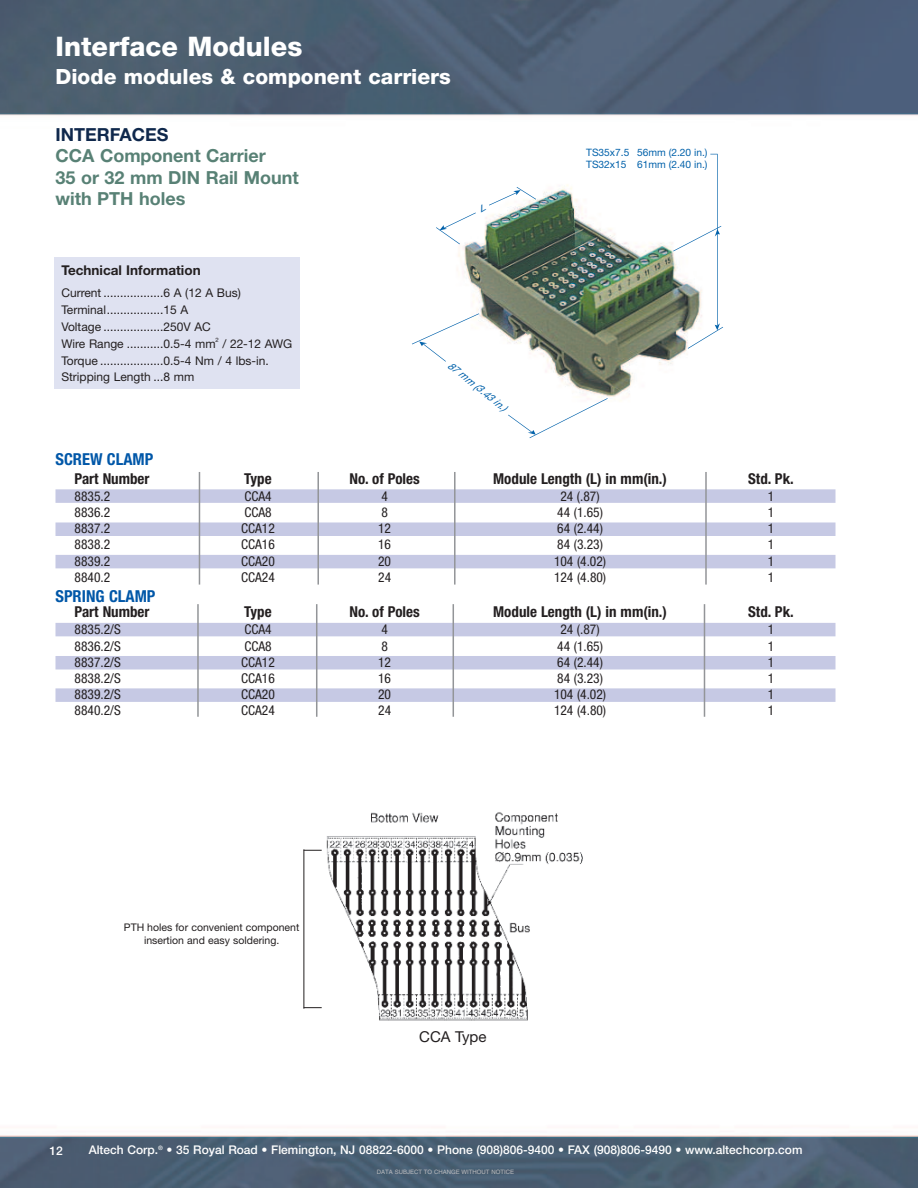
<style>
.page{position:relative;width:918px;height:1188px;background:#fff}
.page>*{position:absolute;margin:0;border:0;box-sizing:border-box;transform-origin:0 0}
.t1{font:800 27px "Helvetica Neue";color:#fff}
.t2{font:800 21px "Helvetica Neue";color:#fff}
.t3{font:700 18px/21.6px "Helvetica Neue";color:#588175}
.t4{font:700 18px "Helvetica Neue";color:#0f284c}
.t5{font:700 condensed 16.5px "Helvetica Neue";color:#0157a8}
.t6{font:700 condensed 15px "Helvetica Neue";color:#231f20}
.t7{font:15px "Helvetica Neue";color:#231f20}
.t8{font:condensed 13.5px "Helvetica Neue";color:#231f20}
.t9{font:700 13.5px "Helvetica Neue";color:#231f20}
.t10{font:12px/16.8px "Helvetica Neue";color:#231f20}
.t11{font:500 12px "Helvetica Neue";color:#fff}
.t12{font:10.5px/12.8px "Helvetica Neue";color:#231f20;text-align:center}
.t13{font:10.2px/12.3px "Helvetica Neue";color:#0161aa}
.t14{font:italic 10.2px "Helvetica Neue";color:#0161aa}
.t15{font:6px "Helvetica";color:#bcbdc0}
.t16{font:6px "Helvetica Neue";color:#231f20}
</style>
<div class="page">
<img style="left:0;top:0;width:918px;height:1188px">
<div style="left:384px;top:124px;width:367px;height:338px;background:#fff"></div>
<img style="left:458px;top:184px;width:229px;height:217px">
<svg style="left:673px;top:154px;width:50px;height:195px"></svg>
<svg style="left:508px;top:398px;width:100px;height:40px"></svg>
<svg style="left:412px;top:313px;width:67px;height:49px"></svg>
<img style="left:307px;top:791px;width:283px;height:242px">
<div style="left:56px;top:489px;width:780px;height:14px;background:#c6c9e4"></div>
<div style="left:56px;top:522px;width:780px;height:14px;background:#c6c9e4"></div>
<div style="left:56px;top:555px;width:780px;height:13px;background:#c6c9e4"></div>
<div style="left:56px;top:623px;width:780px;height:13px;background:#c6c9e4"></div>
<div style="left:56px;top:656px;width:780px;height:13px;background:#c6c9e4"></div>
<div style="left:56px;top:688px;width:780px;height:14px;background:#c6c9e4"></div>
<hr style="left:199px;top:472px;width:1px;height:113px;background:#939598">
<hr style="left:317px;top:472px;width:2px;height:113px;background:#939598">
<hr style="left:454px;top:472px;width:2px;height:113px;background:#939598">
<hr style="left:705px;top:472px;width:2px;height:113px;background:#939598">
<hr style="left:197px;top:604px;width:2px;height:113px;background:#939598">
<hr style="left:316px;top:604px;width:1px;height:113px;background:#939598">
<hr style="left:453px;top:604px;width:1px;height:113px;background:#939598">
<hr style="left:704px;top:604px;width:1px;height:113px;background:#939598">
<div style="left:54px;top:257px;width:245px;height:132px;background:#dfe2f1"></div>
<svg style="left:305px;top:850px;width:17px;height:1px"></svg>
<svg style="left:305px;top:1007px;width:17px;height:1px"></svg>
<hr style="left:304px;top:849px;width:1px;height:160px;background:#231f20">
<img style="left:436px;top:187px;width:100px;height:57px">
<h1 class="t1" style="left:56px;top:30px;width:248px">Interface Modules</h1>
<h2 class="t2" style="left:56px;top:64px;width:397px">Diode modules &amp; component carriers</h2>
<h3 class="t4" style="left:56px;top:128px;width:115px">INTERFACES</h3>
<h3 class="t3" style="left:56px;top:147px;width:245px">CCA Component Carrier<br>35 or 32 mm DIN Rail Mount with PTH holes</h3>
<p class="t9" style="left:61px;top:266px;width:141px">Technical Information</p>
<p class="t10" style="left:61px;top:285px;width:181px">Current ..................6 A (12 A Bus)<br>Terminal.................15 A<br>Voltage ..................250V AC<br>Wire Range ...........0.5-4 mm</p>
<p class="t16" style="left:216px;top:336px;width:5px">2</p>
<p class="t10" style="left:61px;top:336px;width:232px;text-indent:161px">/ 22-12 AWG<br>Torque ...................0.5-4 Nm / 4 lbs-in.<br>Stripping Length ...8 mm</p>
<p class="t5" style="left:56px;top:453px;width:99px">SCREW CLAMP</p>
<p class="t14" style="left:451px;top:361px;width:73px;rotate:38deg">87 mm (3.43 in.)</p>
<p class="t13" style="left:586px;top:147px;width:123px">TS35x7.5 56mm (2.20 in.)<br>TS32x15 61mm (2.40 in.)</p>
<p class="t6" style="left:75px;top:473px;width:76px">Part Number</p>
<p class="t6" style="left:244px;top:473px;width:29px">Type</p>
<p class="t6" style="left:350px;top:473px;width:72px">No. of Poles</p>
<p class="t6" style="left:493px;top:473px;width:175px">Module Length (L) in mm(in.)</p>
<p class="t6" style="left:748px;top:473px;width:47px">Std. Pk.</p>
<p class="t8" style="left:75px;top:488px;width:37px">8835.2</p>
<p class="t8" style="left:244px;top:488px;width:29px">CCA4</p>
<p class="t8" style="left:381px;top:488px;width:8px">4</p>
<p class="t8" style="left:560px;top:488px;width:41px">24 (.87)</p>
<p class="t8" style="left:768px;top:488px;width:8px">1</p>
<p class="t8" style="left:75px;top:505px;width:37px">8836.2</p>
<p class="t8" style="left:244px;top:505px;width:29px">CCA8</p>
<p class="t8" style="left:381px;top:505px;width:8px">8</p>
<p class="t8" style="left:557px;top:505px;width:47px">44 (1.65)</p>
<p class="t8" style="left:768px;top:505px;width:8px">1</p>
<p class="t8" style="left:75px;top:521px;width:37px">8837.2</p>
<p class="t8" style="left:241px;top:521px;width:35px">CCA12</p>
<p class="t8" style="left:378px;top:521px;width:14px">12</p>
<p class="t8" style="left:557px;top:521px;width:47px">64 (2.44)</p>
<p class="t8" style="left:768px;top:521px;width:8px">1</p>
<p class="t8" style="left:75px;top:537px;width:37px">8838.2</p>
<p class="t8" style="left:241px;top:537px;width:35px">CCA16</p>
<p class="t8" style="left:378px;top:537px;width:14px">16</p>
<p class="t8" style="left:557px;top:537px;width:47px">84 (3.23)</p>
<p class="t8" style="left:768px;top:537px;width:8px">1</p>
<p class="t8" style="left:75px;top:553px;width:37px">8839.2</p>
<p class="t8" style="left:241px;top:553px;width:35px">CCA20</p>
<p class="t8" style="left:378px;top:553px;width:14px">20</p>
<p class="t8" style="left:554px;top:553px;width:54px">104 (4.02)</p>
<p class="t8" style="left:768px;top:553px;width:8px">1</p>
<p class="t8" style="left:75px;top:569px;width:37px">8840.2</p>
<p class="t8" style="left:241px;top:569px;width:35px">CCA24</p>
<p class="t8" style="left:378px;top:569px;width:14px">24</p>
<p class="t8" style="left:554px;top:569px;width:54px">124 (4.80)</p>
<p class="t8" style="left:768px;top:569px;width:8px">1</p>
<p class="t6" style="left:75px;top:607px;width:76px">Part Number</p>
<p class="t6" style="left:244px;top:607px;width:29px">Type</p>
<p class="t6" style="left:350px;top:607px;width:72px">No. of Poles</p>
<p class="t6" style="left:493px;top:607px;width:175px">Module Length (L) in mm(in.)</p>
<p class="t6" style="left:748px;top:607px;width:47px">Std. Pk.</p>
<p class="t8" style="left:75px;top:622px;width:48px">8835.2/S</p>
<p class="t8" style="left:244px;top:622px;width:29px">CCA4</p>
<p class="t8" style="left:381px;top:622px;width:8px">4</p>
<p class="t8" style="left:560px;top:622px;width:41px">24 (.87)</p>
<p class="t8" style="left:768px;top:622px;width:8px">1</p>
<p class="t8" style="left:75px;top:638px;width:48px">8836.2/S</p>
<p class="t8" style="left:244px;top:638px;width:29px">CCA8</p>
<p class="t8" style="left:381px;top:638px;width:8px">8</p>
<p class="t8" style="left:557px;top:638px;width:47px">44 (1.65)</p>
<p class="t8" style="left:768px;top:638px;width:8px">1</p>
<p class="t8" style="left:75px;top:654px;width:48px">8837.2/S</p>
<p class="t8" style="left:241px;top:654px;width:35px">CCA12</p>
<p class="t8" style="left:378px;top:654px;width:14px">12</p>
<p class="t8" style="left:557px;top:654px;width:47px">64 (2.44)</p>
<p class="t8" style="left:768px;top:654px;width:8px">1</p>
<p class="t8" style="left:75px;top:670px;width:48px">8838.2/S</p>
<p class="t8" style="left:241px;top:670px;width:35px">CCA16</p>
<p class="t8" style="left:378px;top:670px;width:14px">16</p>
<p class="t8" style="left:557px;top:670px;width:47px">84 (3.23)</p>
<p class="t8" style="left:768px;top:670px;width:8px">1</p>
<p class="t8" style="left:75px;top:687px;width:48px">8839.2/S</p>
<p class="t8" style="left:241px;top:687px;width:35px">CCA20</p>
<p class="t8" style="left:378px;top:687px;width:14px">20</p>
<p class="t8" style="left:554px;top:687px;width:54px">104 (4.02)</p>
<p class="t8" style="left:768px;top:687px;width:8px">1</p>
<p class="t8" style="left:75px;top:703px;width:48px">8840.2/S</p>
<p class="t8" style="left:241px;top:703px;width:35px">CCA24</p>
<p class="t8" style="left:378px;top:703px;width:14px">24</p>
<p class="t8" style="left:554px;top:703px;width:54px">124 (4.80)</p>
<p class="t8" style="left:768px;top:703px;width:8px">1</p>
<p class="t5" style="left:56px;top:590px;width:102px">SPRING CLAMP</p>
<p class="t12" style="left:124px;top:922px;width:177px">PTH holes for convenient component insertion and easy soldering.</p>
<p class="t7" style="left:419px;top:1026px;width:69px">CCA Type</p>
<p class="t11" style="left:50px;top:1143px;width:15px">12</p>
<p class="t11" style="left:89px;top:1143px;width:715px">Altech Corp.<sup>®</sup> • 35 Royal Road • Flemington, NJ 08822-6000 • Phone (908)806-9400 • FAX (908)806-9490 • www.altechcorp.com</p>
<p class="t15" style="left:377px;top:1169px;width:139px">DATA SUBJECT TO CHANGE WITHOUT NOTICE</p>
</div>
